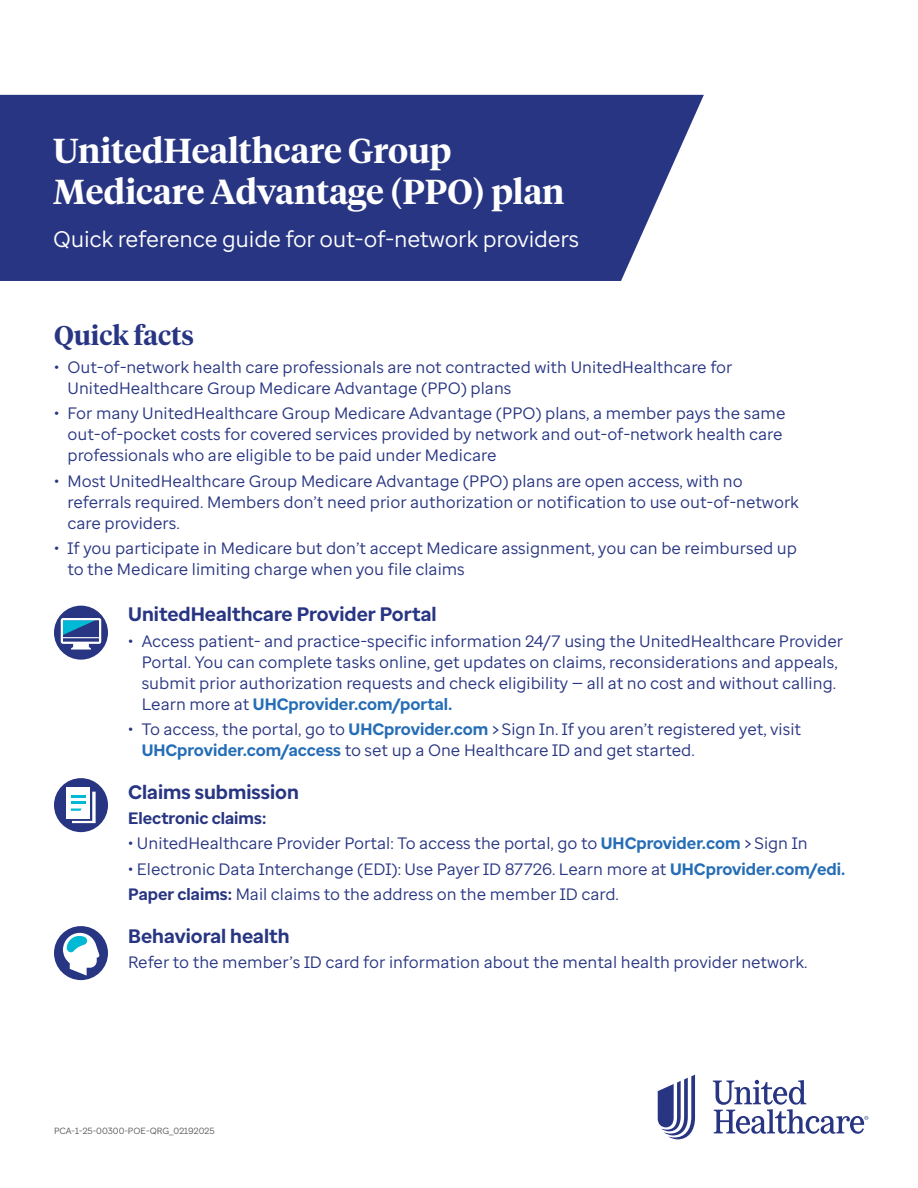
<style>
.page{position:relative;width:918px;height:1188px;background:#fff}
.page>*{position:absolute;margin:0;border:0;box-sizing:border-box;transform-origin:0 0}
.H3{font:600 34.5px/40.5px "UHC Serif Headline";color:#fff}
.H4{font:600 27px "UHC Serif Headline";color:#283582}
.t1{font:22.5px "Enterprise Sans";letter-spacing:-.01em;color:#fff}
.H5-Sans{font:700 19.5px "Enterprise Sans";color:#283582}
.Bullet__tight_paragraph_space{font:16.5px/21px "Enterprise Sans";color:#283582}
.Bullet__tight_paragraph_space-2{font:700 16.5px "Enterprise Sans";color:#283582}
.t2{font:9px "Enterprise Sans";color:#57585a}
.s1{font-weight:700;color:#256db6}
.s2{font-weight:700}
</style>
<div class="page">
<svg style="left:658px;top:1075px;width:37px;height:64px"></svg>
<svg style="left:713px;top:1080px;width:155px;height:54px"></svg>
<div style="left:0;top:95px;width:704px;height:186px;background:#283582"></div>
<div style="left:54px;top:606px;width:54px;height:54px;background:#283582;border-radius:50%"></div>
<svg style="left:61px;top:618px;width:40px;height:32px"></svg>
<div style="left:54px;top:778px;width:54px;height:54px;background:#283582;border-radius:50%"></div>
<div style="left:66px;top:787px;width:24px;height:32px;background:#fff"></div>
<svg style="left:71px;top:792px;width:25px;height:31px"></svg>
<div style="left:54px;top:926px;width:54px;height:54px;background:#283582;border-radius:50%"></div>
<svg style="left:63px;top:933px;width:37px;height:43px"></svg>
<p class="H3" style="left:53px;top:129px;width:513px">UnitedHealthcare Group<br>Medicare Advantage (PPO) plan</p>
<p class="t1" style="left:53px;top:224px;width:528px">Quick reference guide for out-of-network providers</p>
<p class="H4" style="left:54px;top:317px;width:142px">Quick facts</p>
<p class="Bullet__tight_paragraph_space" style="left:68px;top:356px;width:666px;text-indent:-14px">• Out-of-network health care professionals are not contracted with UnitedHealthcare for<br>UnitedHealthcare Group Medicare Advantage (PPO) plans</p>
<p class="Bullet__tight_paragraph_space" style="left:68px;top:403px;width:720px;text-indent:-14px">• For many UnitedHealthcare Group Medicare Advantage (PPO) plans, a member pays the same out-of-pocket costs for covered services provided by network and out-of-network health care professionals who are eligible to be paid under Medicare</p>
<p class="Bullet__tight_paragraph_space" style="left:68px;top:470px;width:733px;text-indent:-14px">• Most UnitedHealthcare Group Medicare Advantage (PPO) plans are open access, with no referrals required. Members don’t need prior authorization or notification to use out-of-network care providers.</p>
<p class="Bullet__tight_paragraph_space" style="left:68px;top:537px;width:731px;text-indent:-14px">• If you participate in Medicare but don’t accept Medicare assignment, you can be reimbursed up to the Medicare limiting charge when you file claims</p>
<p class="H5-Sans" style="left:128px;top:602px;width:310px">UnitedHealthcare Provider Portal</p>
<p class="Bullet__tight_paragraph_space" style="left:142px;top:630px;width:703px;text-indent:-14px">• Access patient- and practice-specific information 24/7 using the UnitedHealthcare Provider Portal. You can complete tasks online, get updates on claims, reconsiderations and appeals, submit prior authorization requests and check eligibility — all at no cost and without calling.<br>Learn more at <span class="s1">UHCprovider.com/portal.</span></p>
<p class="Bullet__tight_paragraph_space" style="left:142px;top:719px;width:661px;text-indent:-14px">• To access, the portal, go to <span class="s1">UHCprovider.com</span> &gt; Sign In. If you aren’t registered yet, visit<br><span class="s1">UHCprovider.com/access</span> to set up a One Healthcare ID and get started.</p>
<p class="H5-Sans" style="left:128px;top:779px;width:172px">Claims submission</p>
<p class="Bullet__tight_paragraph_space-2" style="left:128px;top:808px;width:140px">Electronic claims:</p>
<p class="Bullet__tight_paragraph_space" style="left:128px;top:833px;width:681px">• UnitedHealthcare Provider Portal: To access the portal, go to <span class="s1">UHCprovider.com</span> &gt; Sign In</p>
<p class="Bullet__tight_paragraph_space" style="left:128px;top:858px;width:719px">• Electronic Data Interchange (EDI): Use Payer ID 87726. Learn more at <span class="s1">UHCprovider.com/edi.</span></p>
<p class="Bullet__tight_paragraph_space" style="left:128px;top:884px;width:492px"><span class="s2">Paper claims:</span> Mail claims to the address on the member ID card.</p>
<p class="H5-Sans" style="left:128px;top:923px;width:163px">Behavioral health</p>
<p class="Bullet__tight_paragraph_space" style="left:128px;top:952px;width:681px">Refer to the member’s ID card for information about the mental health provider network.</p>
<p class="t2" style="left:54px;top:1125px;width:162px">PCA-1-25-00300-POE-QRG_02192025</p>
</div>
